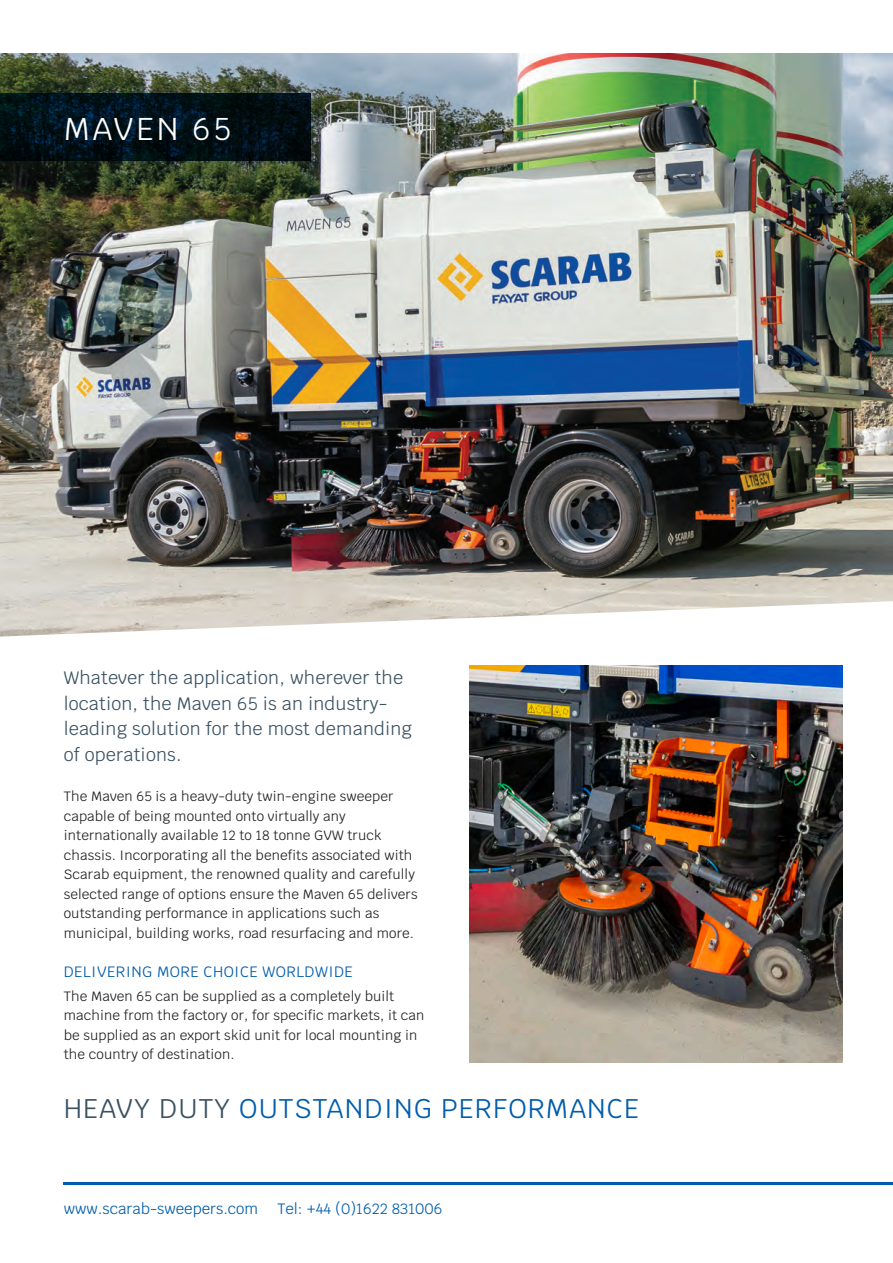
<style>
.page{position:relative;width:893px;height:1263px;background:#fff}
.page>*{position:absolute;margin:0;border:0;box-sizing:border-box;transform-origin:0 0}
.t1{font:31.5px "Krub";letter-spacing:.09em;color:#fff}
.t2{font:27px "Krub";letter-spacing:.04em;color:#015dab}
.INTRO_GREY{font:18px/25.5px "Krub";letter-spacing:.01em;color:#3b5262}
.t3{font:15px "Krub";color:#015dab}
.t4{font:15px "Krub";letter-spacing:.03em;color:#015dab}
.t5{font:13.5px/19.5px "Krub";letter-spacing:.01em;color:#231f20}
.s1{color:#3b5262}
</style>
<div class="page">
<img style="left:0;top:54px;width:893px;height:547px">
<svg style="left:0;top:601px;width:893px;height:584px"></svg>
<svg style="left:0;top:94px;width:310px;height:67px;background:#001119"></svg>
<img style="left:470px;top:666px;width:372px;height:396px">
<hr style="left:64px;top:1182px;width:829px;height:2px;background:#015dab">
<p class="t1" style="left:64px;top:102px;width:169px">MAVEN 65</p>
<p class="INTRO_GREY" style="left:64px;top:665px;width:350px">Whatever the application, wherever the location, the Maven 65 is an industry&shy;leading solution for the most demanding of operations.</p>
<p class="t5" style="left:64px;top:787px;width:355px">The Maven 65 is a heavy-duty twin-engine sweeper capable of being mounted onto virtually any internationally available 12 to 18 tonne GVW truck chassis. Incorporating all the benefits associated with Scarab equipment, the renowned quality and carefully selected range of options ensure the Maven 65 delivers outstanding performance in applications such as municipal, building works, road resurfacing and more.</p>
<p class="t4" style="left:64px;top:959px;width:291px">DELIVERING MORE CHOICE WORLDWIDE</p>
<p class="t5" style="left:64px;top:986px;width:362px">The Maven 65 can be supplied as a completely built machine from the factory or, for specific markets, it can be supplied as an export skid unit for local mounting in the country of destination.</p>
<p class="t2" style="left:64px;top:1086px;width:577px"><span class="s1">HEAVY DUTY</span> OUTSTANDING PERFORMANCE</p>
<p class="t3" style="left:64px;top:1196px;width:196px">www.scarab-sweepers.com</p>
<p class="t3" style="left:277px;top:1196px;width:167px">Tel: +44 (0)1622 831006</p>
</div>
